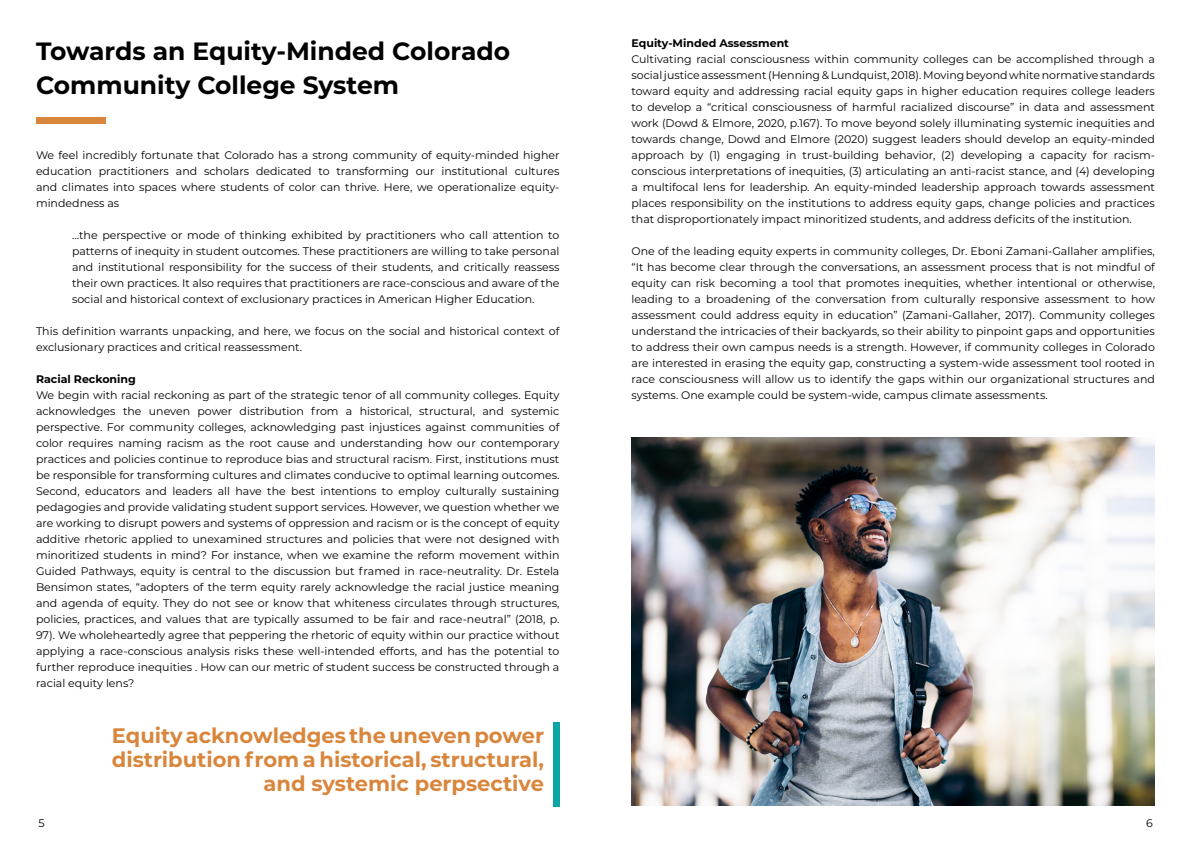
<style>
.page{position:relative;width:1191px;height:842px;background:#fff}
.page>*{position:absolute;margin:0;border:0;box-sizing:border-box;transform-origin:0 0}
.t1{font:700 25px/34px "Montserrat";color:#000}
.t2{font:700 21px/24px "Montserrat";color:#d9863d;text-align:right}
.t3{font:11px/16px "Montserrat";color:#000;text-align:justify}
.t4{font:700 11px "Montserrat";color:#000}
</style>
<div class="page">
<div style="left:36px;top:117px;width:69px;height:6px;background:#d9863d"></div>
<img style="left:631px;top:438px;width:524px;height:368px">
<div style="left:553px;top:722px;width:6px;height:85px;background:#0aa6a6"></div>
<h1 class="t1" style="left:36px;top:33px;width:476px">Towards an Equity-Minded Colorado<br>Community College System</h1>
<p class="t3" style="left:36px;top:147px;width:525px">We feel incredibly fortunate that Colorado has a strong community of equity-minded higher education practitioners and scholars dedicated to transforming our institutional cultures and climates into spaces where students of color can thrive. Here, we operationalize equity&shy;mindedness as</p>
<p class="t3" style="left:72px;top:227px;width:489px">…the perspective or mode of thinking exhibited by practitioners who call attention to patterns of inequity in student outcomes. These practitioners are willing to take personal and institutional responsibility for the success of their students, and critically reassess their own practices. It also requires that practitioners are race-conscious and aware of the social and historical context of exclusionary practices in American Higher Education.</p>
<p class="t3" style="left:36px;top:323px;width:525px">This definition warrants unpacking, and here, we focus on the social and historical context of exclusionary practices and critical reassessment.</p>
<p class="t4" style="left:36px;top:371px;width:101px">Racial Reckoning</p>
<p class="t3" style="left:36px;top:387px;width:525px">We begin with racial reckoning as part of the strategic tenor of all community colleges. Equity acknowledges the uneven power distribution from a historical, structural, and systemic perspective. For community colleges, acknowledging past injustices against communities of color requires naming racism as the root cause and understanding how our contemporary practices and policies continue to reproduce bias and structural racism. First, institutions must be responsible for transforming cultures and climates conducive to optimal learning outcomes.<br>Second, educators and leaders all have the best intentions to employ culturally sustaining pedagogies and provide validating student support services. However, we question whether we are working to disrupt powers and systems of oppression and racism or is the concept of equity additive rhetoric applied to unexamined structures and policies that were not designed with minoritized students in mind? For instance, when we examine the reform movement within Guided Pathways, equity is central to the discussion but framed in race-neutrality. Dr. Estela Bensimon states, “adopters of the term equity rarely acknowledge the racial justice meaning and agenda of equity. They do not see or know that whiteness circulates through structures, policies, practices, and values that are typically assumed to be fair and race-neutral” (2018, p.<br>97). We wholeheartedly agree that peppering the rhetoric of equity within our practice without applying a race-conscious analysis risks these well-intended efforts, and has the potential to further reproduce inequities . How can our metric of student success be constructed through a racial equity lens?</p>
<h2 class="t2" style="left:112px;top:722px;width:434px">Equity acknowledges the uneven power distribution from a historical, structural, and systemic perpsective</h2>
<p class="t4" style="left:631px;top:35px;width:159px">Equity-Minded Assessment</p>
<p class="t3" style="left:631px;top:50px;width:525px">Cultivating racial consciousness within community colleges can be accomplished through a social justice assessment (Henning &amp; Lundquist, 2018). Moving beyond white normative standards toward equity and addressing racial equity gaps in higher education requires college leaders to develop a “critical consciousness of harmful racialized discourse” in data and assessment work (Dowd &amp; Elmore, 2020, p.167). To move beyond solely illuminating systemic inequities and towards change, Dowd and Elmore (2020) suggest leaders should develop an equity-minded approach by (1) engaging in trust-building behavior, (2) developing a capacity for racism&shy;conscious interpretations of inequities, (3) articulating an anti-racist stance, and (4) developing a multifocal lens for leadership. An equity-minded leadership approach towards assessment places responsibility on the institutions to address equity gaps, change policies and practices that disproportionately impact minoritized students, and address deficits of the institution.</p>
<p class="t3" style="left:631px;top:243px;width:525px">One of the leading equity experts in community colleges, Dr. Eboni Zamani-Gallaher amplifies, “It has become clear through the conversations, an assessment process that is not mindful of equity can risk becoming a tool that promotes inequities, whether intentional or otherwise, leading to a broadening of the conversation from culturally responsive assessment to how assessment could address equity in education” (Zamani-Gallaher, 2017). Community colleges understand the intricacies of their backyards, so their ability to pinpoint gaps and opportunities to address their own campus needs is a strength. However, if community colleges in Colorado are interested in erasing the equity gap, constructing a system-wide assessment tool rooted in race consciousness will allow us to identify the gaps within our organizational structures and systems. One example could be system-wide, campus climate assessments.</p>
<p class="t3" style="left:39px;top:814px;width:8px">5</p>
<p class="t3" style="left:1146px;top:814px;width:8px">6</p>
</div>
